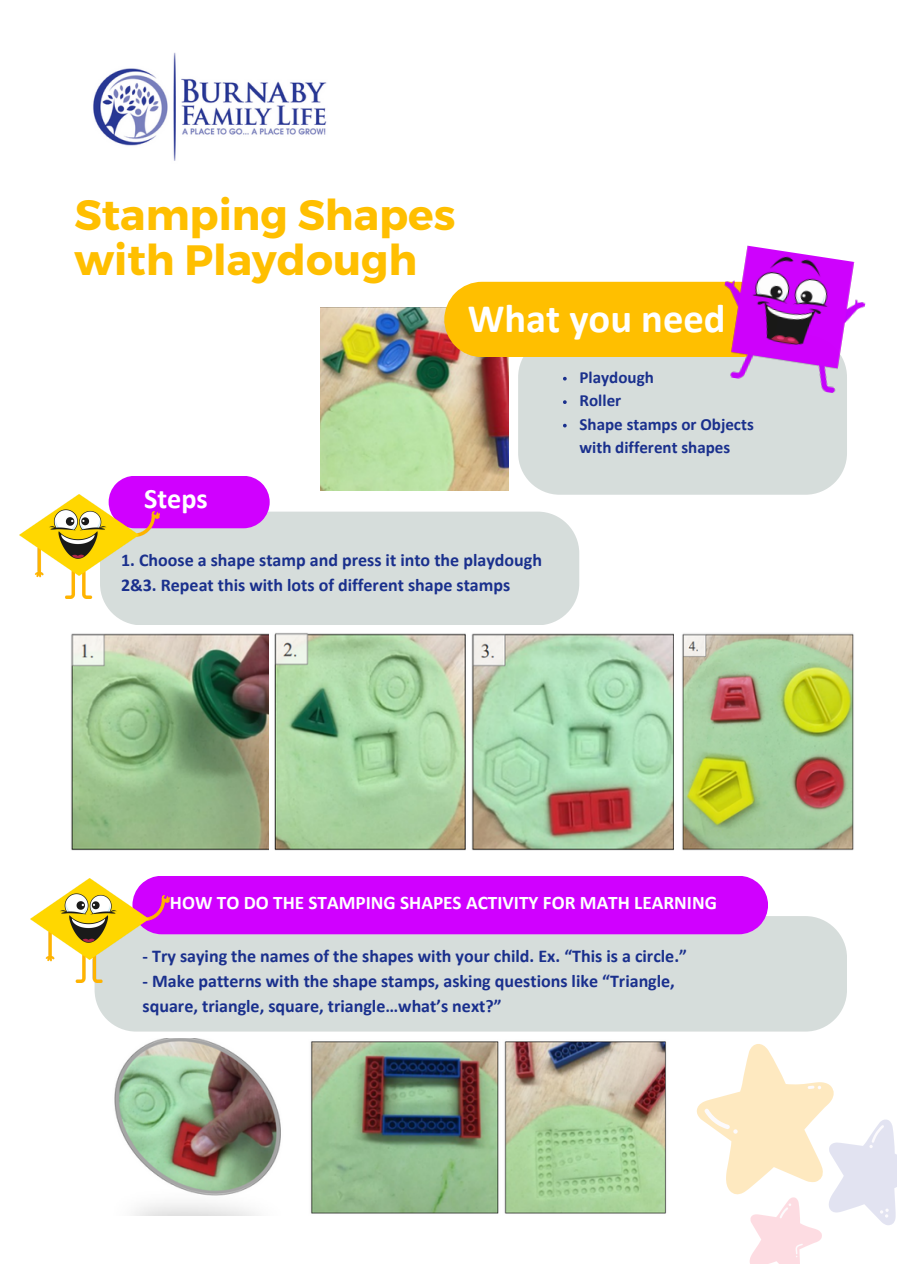
<style>
.page{position:relative;width:897px;height:1264px;background:#fff}
.page>*{position:absolute;margin:0;border:0;box-sizing:border-box;transform-origin:0 0}
.t1{font:700 42.45px/45px "Montserrat";color:#ffbf00}
.t2{font:700 40.5px "Calibri";color:#fff}
.t3{font:700 28.2px "Calibri";color:#fff}
.t4{font:700 19.2px "Calibri";color:#fff}
.t5{font:700 18px/24.8px "Calibri";color:#1a308d}
.t6{font:700 16.95px/23.4px "Calibri";color:#1a308d}
</style>
<div class="page">
<div style="left:518px;top:357px;width:329px;height:138px;background:#d6dddb"></div>
<img style="left:320px;top:308px;width:188px;height:182px">
<div style="left:444px;top:282px;width:267px;height:75px;background:#ffbf00"></div>
<img style="left:711px;top:245px;width:155px;height:151px">
<img style="left:93px;top:52px;width:234px;height:109px">
<div style="left:100px;top:511px;width:479px;height:114px;background:#d6dddb;border-radius:42px"></div>
<svg style="left:109px;top:476px;width:161px;height:52px;background:#d20ffe"></svg>
<img style="left:20px;top:495px;width:139px;height:103px">
<div style="left:95px;top:916px;width:752px;height:115px;background:#d6dddb;border-radius:42px"></div>
<svg style="left:696px;top:1044px;width:201px;height:219px"></svg>
<div style="left:148px;top:876px;width:620px;height:58px;background:#d000ff"></div>
<img style="left:30px;top:879px;width:139px;height:103px">
<img style="left:71px;top:633px;width:198px;height:217px">
<img style="left:682px;top:633px;width:172px;height:217px">
<img style="left:274px;top:633px;width:400px;height:217px">
<img style="left:114px;top:1038px;width:553px;height:176px">
<svg style="left:563px;top:400px;width:3px;height:4px"></svg>
<p class="t1" style="left:74px;top:191px;width:382px">Stamping Shapes with Playdough</p>
<p class="t3" style="left:144px;top:487px;width:65px">Steps</p>
<p class="t2" style="left:468px;top:302px;width:259px">What you need</p>
<h4 class="t6" style="left:579px;top:367px;width:76px">Playdough</h4>
<p class="t6" style="left:579px;top:390px;width:43px">Roller</p>
<p class="t6" style="left:579px;top:414px;width:176px">Shape stamps or Objects with different shapes</p>
<p class="t5" style="left:121px;top:549px;width:422px">1. Choose a shape stamp and press it into the playdough<br>2&amp;3. Repeat this with lots of different shape stamps</p>
<h2 class="t4" style="left:170px;top:894px;width:548px">HOW TO DO THE STAMPING SHAPES ACTIVITY FOR MATH LEARNING</h2>
<h3 class="t5" style="left:143px;top:945px;width:546px">- Try saying the names of the shapes with your child. Ex. “This is a circle.”</h3>
<h3 class="t5" style="left:143px;top:970px;width:534px">- Make patterns with the shape stamps, asking questions like “Triangle, square, triangle, square, triangle…what’s next?”</h3>
</div>
